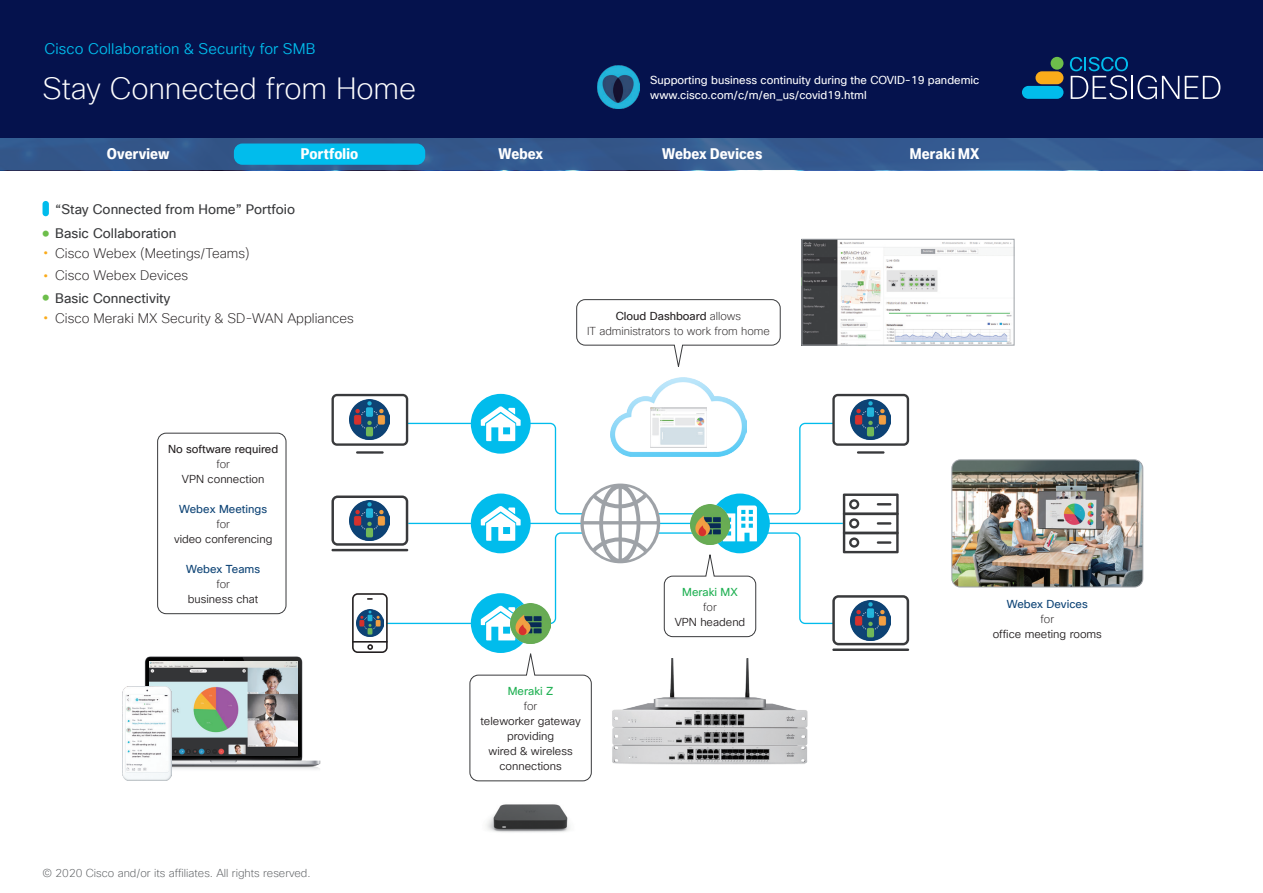
<style>
.page{position:relative;width:1263px;height:893px;background:#fff}
.page>*{position:absolute;margin:0;border:0;box-sizing:border-box;transform-origin:0 0}
.t1{font:200 30px "Cisco Sans TT";letter-spacing:-.005em;color:#fff}
.t2{font:700 condensed 15px "Cisco Sans TT";letter-spacing:.01em;color:#fff}
.t3{font:15px "Cisco Sans TT Light";letter-spacing:.005em;color:#01bcec}
.t4{font:200 13.5px/22.2px "Cisco Sans TT";color:#231f20}
.t5{font:13.5px/24.5px "Cisco Sans TT";color:#393a3c}
.t6{font:11.25px/15px "Cisco Sans TT Light";color:#231f20;text-align:center}
.t7{font:11.25px/15px "Cisco Sans TT";color:#fff}
.t8{font:200 11.25px/15px "Cisco Sans TT";color:#231f20;text-align:center}
.t9{font:200 11.25px "Cisco Sans TT";color:#595c5f}
.t10{font:11.25px "Cisco Sans TT";color:#0d4375}
.t11{font:11.25px "Cisco Sans TT";color:#231f20}
.t12{font:11.25px "Cisco Sans TT";color:#21b154}
.t13{font:3.3px "Cisco Sans JPN Light";color:#faab1a}
.s1{font-weight:400;color:#393a3c}
.s2{font-weight:400}
</style>
<div class="page">
<div style="left:0;top:0;width:1263px;height:170px;background:#05124d"></div>
<div style="left:0;top:138px;width:1263px;height:32px;background:#355b8f"></div>
<svg style="left:1070px;top:57px;width:58px;height:42px"></svg>
<hr style="left:1131px;top:76px;width:2px;height:23px;background:#fff">
<svg style="left:1137px;top:75px;width:42px;height:24px"></svg>
<svg style="left:1185px;top:76px;width:35px;height:23px"></svg>
<div style="left:1050px;top:57px;width:13px;height:13px;background:#6dbe4b;border-radius:50%"></div>
<div style="left:1035px;top:71px;width:28px;height:13px;background:#faab1a;border-radius:6px"></div>
<div style="left:1022px;top:86px;width:41px;height:13px;background:#01bcec;border-radius:6px"></div>
<img style="left:597px;top:66px;width:43px;height:42px">
<img style="left:653px;top:377px;width:60px;height:17px">
<img style="left:952px;top:460px;width:191px;height:127px">
<div style="left:952px;top:460px;width:191px;height:127px;border:1px solid #9ea2a7;border-radius:9px"></div>
<img style="left:804px;top:241px;width:208px;height:102px">
<div style="left:802px;top:239px;width:212px;height:106px;border:1px solid #9ea2a7"></div>
<img style="left:144px;top:656px;width:177px;height:114px">
<img style="left:149px;top:662px;width:148px;height:94px">
<img style="left:122px;top:686px;width:50px;height:94px">
<svg style="left:576px;top:299px;width:205px;height:68px"></svg>
<div style="left:157px;top:433px;width:129px;height:181px;border:1px solid #393a3c;border-radius:9px"></div>
<div style="left:43px;top:201px;width:6px;height:15px;background:#01bcec;border-radius:3px"></div>
<svg style="left:331px;top:394px;width:578px;height:387px"></svg>
<img style="left:486px;top:804px;width:84px;height:29px">
<div style="left:234px;top:144px;width:191px;height:21px;background:#01bcec;border-radius:9px"></div>
<h2 class="t3" style="left:45px;top:39px;width:272px">Cisco Collaboration &amp; Security for SMB</h2>
<h1 class="t1" style="left:43px;top:69px;width:375px">Stay Connected from Home</h1>
<p class="t7" style="left:650px;top:73px;width:331px">Supporting business continuity during the COVID-19 pandemic www.cisco.com/c/m/en_us/covid19.html</p>
<h2 class="t2" style="left:107px;top:144px;width:64px">Overview</h2>
<h2 class="t2" style="left:301px;top:144px;width:59px">Portfolio</h2>
<h2 class="t2" style="left:498px;top:144px;width:46px">Webex</h2>
<h2 class="t2" style="left:662px;top:144px;width:102px">Webex Devices</h2>
<h2 class="t2" style="left:910px;top:144px;width:71px">Meraki MX</h2>
<p class="t5" style="left:43px;top:197px;width:254px;text-indent:13px">“Stay Connected from Home” Portfoio <sup>⬤</sup> Basic Collaboration</p>
<p class="t13" style="left:44px;top:251px;width:5px">⬤</p>
<p class="t4" style="left:55px;top:243px;width:196px">Cisco Webex (Meetings/Teams)</p>
<p class="t13" style="left:44px;top:273px;width:5px">⬤</p>
<p class="t4" style="left:43px;top:265px;width:147px;text-indent:13px">Cisco Webex Devices <sup>⬤</sup> <span class="s1">Basic Connectivity</span></p>
<p class="t13" style="left:44px;top:316px;width:5px">⬤</p>
<p class="t4" style="left:55px;top:307px;width:300px">Cisco Meraki MX Security &amp; SD-WAN Appliances</p>
<p class="t8" style="left:587px;top:309px;width:184px"><span class="s2">Cloud Dashboard</span> allows<br>IT administrators to work from home</p>
<p class="t11" style="left:168px;top:442px;width:112px">No software required</p>
<p class="t8" style="left:216px;top:457px;width:15px">for</p>
<p class="t6" style="left:182px;top:472px;width:84px">VPN connection</p>
<p class="t10" style="left:179px;top:502px;width:89px">Webex Meetings</p>
<p class="t8" style="left:216px;top:517px;width:15px">for</p>
<p class="t6" style="left:174px;top:532px;width:100px">video conferencing</p>
<p class="t10" style="left:186px;top:562px;width:75px">Webex Teams</p>
<p class="t8" style="left:216px;top:577px;width:15px">for</p>
<p class="t6" style="left:188px;top:592px;width:72px">business chat</p>
<p class="t9" style="left:43px;top:865px;width:270px">© 2020 Cisco and/or its affiliates. All rights reserved.</p>
<p class="t12" style="left:508px;top:684px;width:47px">Meraki Z</p>
<p class="t8" style="left:524px;top:699px;width:15px">for</p>
<p class="t6" style="left:480px;top:714px;width:102px">teleworker gateway providing<br>wired &amp; wireless connections</p>
<p class="t12" style="left:682px;top:585px;width:57px">Meraki MX</p>
<p class="t8" style="left:703px;top:600px;width:15px">for</p>
<p class="t6" style="left:675px;top:615px;width:72px">VPN headend</p>
<p class="t10" style="left:1007px;top:596px;width:82px">Webex Devices</p>
<p class="t8" style="left:1040px;top:611px;width:15px">for</p>
<p class="t6" style="left:993px;top:626px;width:111px">office meeting rooms</p>
</div>
